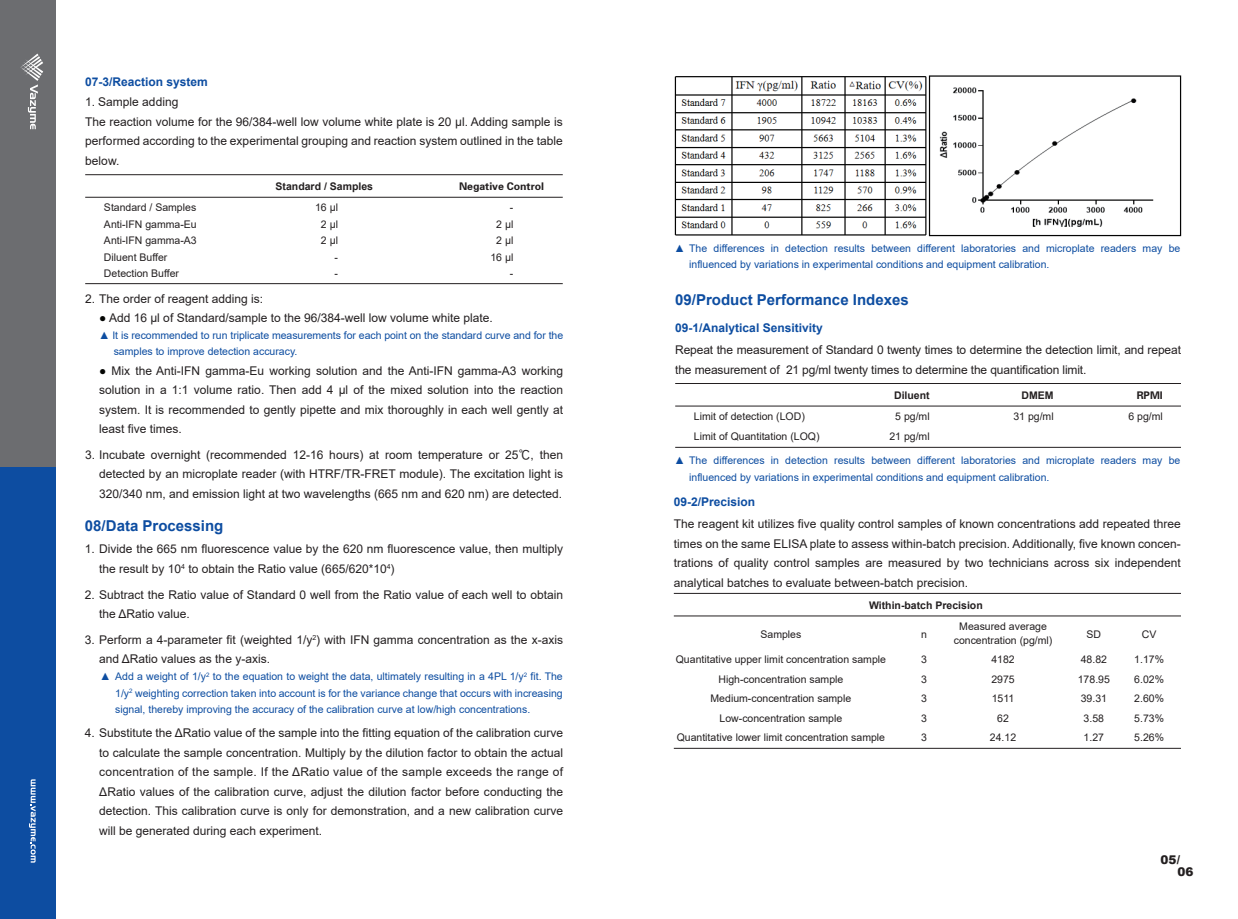
<style>
.page{position:relative;width:1238px;height:919px;background:#fff}
.page>*{position:absolute;margin:0;border:0;box-sizing:border-box;transform-origin:0 0}
.t1{font:700 15px "Arial";color:#0d4da1}
.t2{font:12px/19.5px "Arial";color:#231f20;text-align:justify}
.t3{font:700 12px "Arial";color:#0d4da1}
.t4{font:900 12px/12px "Arial";color:#231f20}
.t5{font:10.5px/16.5px "Arial";color:#0d4da1}
.t6{font:10.5px/19.5px "Arial";color:#231f20;text-align:center}
.t7{font:700 10.5px "Arial";color:#231f20}
.t8{font:10.5px "FZDHTJW GB1 0";color:#231f20}
.s1{color:#040503}
.s2{font-family:"FZLTHK GBK1 0"}
</style>
<div class="page">
<div style="left:0;top:0;width:55px;height:468px;background:#6c6d70"></div>
<div style="left:0;top:467px;width:55px;height:451px;background:#0d4da1"></div>
<svg style="left:29px;top:779px;width:7px;height:83px"></svg>
<svg style="left:20px;top:54px;width:23px;height:75px"></svg>
<hr style="left:85px;top:197px;width:477px;height:1px;background:#231f20">
<hr style="left:85px;top:283px;width:477px;height:1px;background:#231f20">
<hr style="left:85px;top:174px;width:477px;height:1px;background:#231f20">
<img style="left:674px;top:75px;width:508px;height:162px">
<hr style="left:675px;top:405px;width:505px;height:1px;background:#231f20">
<hr style="left:675px;top:447px;width:505px;height:1px;background:#231f20">
<hr style="left:675px;top:383px;width:505px;height:1px;background:#231f20">
<hr style="left:673px;top:615px;width:507px;height:1px;background:#231f20">
<hr style="left:673px;top:747px;width:507px;height:1px;background:#231f20">
<hr style="left:673px;top:593px;width:507px;height:1px;background:#231f20">
<p class="t3" style="left:85px;top:73px;width:124px">07-3/Reaction system</p>
<p class="t2" style="left:85px;top:92px;width:479px;text-align:left">1. Sample adding<br>The reaction volume for the 96/384-well low volume white plate is 20 μl. Adding sample is performed according to the experimental grouping and reaction system outlined in the table below.</p>
<p class="t7" style="left:275px;top:179px;width:99px">Standard / Samples</p>
<p class="t8" style="left:459px;top:180px;width:86px">Negative Control</p>
<p class="t6" style="left:104px;top:199px;width:94px;line-height:16.5px;text-align:left">Standard / Samples<br>Anti-IFN gamma-Eu<br>Anti-IFN gamma-A3<br>Diluent Buffer<br>Detection Buffer</p>
<p class="t6" style="left:315px;top:199px;width:24px;line-height:16.5px;text-align:right">16 μl<br>2 μl<br>2 μl -<br>-</p>
<p class="t6" style="left:490px;top:199px;width:24px;line-height:16.5px;text-align:right">-<br>2 μl<br>2 μl<br>16 μl -</p>
<p class="t2" style="left:85px;top:288px;width:179px">2. The order of reagent adding is:</p>
<p class="t2" style="left:99px;top:308px;width:395px"><span class="s1">●</span> Add 16 μl of Standard/sample to the 96/384-well low volume white plate.</p>
<p class="t5" style="left:114px;top:326px;width:451px;text-indent:-15px">▲ It is recommended to run triplicate measurements for each point on the standard curve and for the samples to improve detection accuracy.</p>
<p class="t2" style="left:99px;top:360px;width:465px"><span class="s1">●</span> Mix the Anti-IFN gamma-Eu working solution and the Anti-IFN gamma-A3 working solution in a 1:1 volume ratio. Then add 4 μl of the mixed solution into the reaction system. It is recommended to gently pipette and mix thoroughly in each well gently at least five times.</p>
<p class="t2" style="left:99px;top:444px;width:465px;text-indent:-14px">3. Incubate overnight (recommended 12-16 hours) at room temperature or 25<span class="s2">℃</span>, then detected by an microplate reader (with HTRF/TR-FRET module). The excitation light is 320/340 nm, and emission light at two wavelengths (665 nm and 620 nm) are detected.</p>
<p class="t1" style="left:85px;top:515px;width:140px">08/Data Processing</p>
<p class="t2" style="left:85px;top:539px;width:479px">1. Divide the 665 nm fluorescence value by the 620 nm fluorescence value, then multiply</p>
<p class="t2" style="left:85px;top:584px;width:479px">2. Subtract the Ratio value of Standard 0 well from the Ratio value of each well to obtain</p>
<p class="t2" style="left:85px;top:629px;width:479px">3. Perform a 4-parameter fit (weighted 1/y<sup>2</sup>) with IFN gamma concentration as the x-axis</p>
<p class="t2" style="left:99px;top:559px;width:297px">the result by 10<sup>4</sup> to obtain the Ratio value (665/620*10<sup>4</sup>)</p>
<p class="t2" style="left:99px;top:604px;width:92px">the ΔRatio value.</p>
<p class="t2" style="left:99px;top:649px;width:172px">and ΔRatio values as the y-axis.</p>
<p class="t5" style="left:115px;top:668px;width:449px;text-align:justify;text-indent:-15px">▲ Add a weight of 1/y<sup>2</sup> to the equation to weight the data, ultimately resulting in a 4PL 1/y<sup>2</sup> fit. The 1/y<sup>2</sup> weighting correction taken into account is for the variance change that occurs with increasing signal, thereby improving the accuracy of the calibration curve at low/high concentrations.</p>
<p class="t2" style="left:99px;top:723px;width:465px;text-indent:-14px">4. Substitute the ΔRatio value of the sample into the fitting equation of the calibration curve to calculate the sample concentration. Multiply by the dilution factor to obtain the actual concentration of the sample. If the ΔRatio value of the sample exceeds the range of ΔRatio values of the calibration curve, adjust the dilution factor before conducting the detection. This calibration curve is only for demonstration, and a new calibration curve will be generated during each experiment.</p>
<p class="t5" style="left:689px;top:239px;width:492px;text-indent:-15px">▲ The differences in detection results between different laboratories and microplate readers may be influenced by variations in experimental conditions and equipment calibration.</p>
<p class="t1" style="left:675px;top:289px;width:235px">09/Product Performance Indexes</p>
<p class="t3" style="left:675px;top:319px;width:149px">09-1/Analytical Sensitivity</p>
<p class="t2" style="left:675px;top:340px;width:507px">Repeat the measurement of Standard 0 twenty times to determine the detection limit, and repeat the measurement of 21 pg/ml twenty times to determine the quantification limit.</p>
<p class="t6" style="left:694px;top:406px;width:127px;text-align:left">Limit of detection (LOD)<br>Limit of Quantitation (LOQ)</p>
<p class="t6" style="left:889px;top:406px;width:42px">5 pg/ml<br>21 pg/ml</p>
<p class="t6" style="left:1128px;top:406px;width:36px">6 pg/ml</p>
<p class="t7" style="left:1021px;top:387px;width:34px">DMEM</p>
<p class="t8" style="left:1136px;top:389px;width:28px">RPMI</p>
<p class="t7" style="left:894px;top:387px;width:37px">Diluent</p>
<p class="t6" style="left:1013px;top:406px;width:42px">31 pg/ml</p>
<p class="t5" style="left:689px;top:452px;width:492px;text-indent:-15px">▲ The differences in detection results between different laboratories and microplate readers may be influenced by variations in experimental conditions and equipment calibration.</p>
<p class="t3" style="left:673px;top:493px;width:83px">09-2/Precision</p>
<p class="t2" style="left:673px;top:514px;width:508px">The reagent kit utilizes five quality control samples of known concentrations add repeated three times on the same ELISA plate to assess within-batch precision. Additionally, five known concen&shy;trations of quality control samples are measured by two technicians across six independent analytical batches to evaluate between-batch precision.</p>
<p class="t7" style="left:869px;top:597px;width:115px">Within-batch Precision</p>
<p class="t6" style="left:760px;top:624px;width:42px">Samples</p>
<p class="t6" style="left:675px;top:649px;width:212px">Quantitative upper limit concentration sample High-concentration sample Medium-concentration sample Low-concentration sample<br>Quantitative lower limit concentration sample</p>
<p class="t6" style="left:920px;top:624px;width:7px">n</p>
<p class="t6" style="left:920px;top:649px;width:7px;text-align:justify">3<br>3<br>3<br>3<br>3</p>
<p class="t6" style="left:953px;top:619px;width:100px;line-height:13.5px">Measured average concentration (pg/ml)</p>
<p class="t6" style="left:989px;top:649px;width:28px">4182<br>2975<br>1511<br>62<br>24.12</p>
<p class="t6" style="left:1086px;top:624px;width:16px">SD</p>
<p class="t6" style="left:1077px;top:649px;width:34px">48.82<br>178.95<br>39.31<br>3.58<br>1.27</p>
<p class="t6" style="left:1141px;top:624px;width:16px">CV</p>
<p class="t6" style="left:1134px;top:649px;width:31px;text-align:justify">1.17% 6.02% 2.60% 5.73% 5.26%</p>
<p class="t4" style="left:1177px;top:853px;width:18px;text-indent:-17px">05/<br>06</p>
</div>
